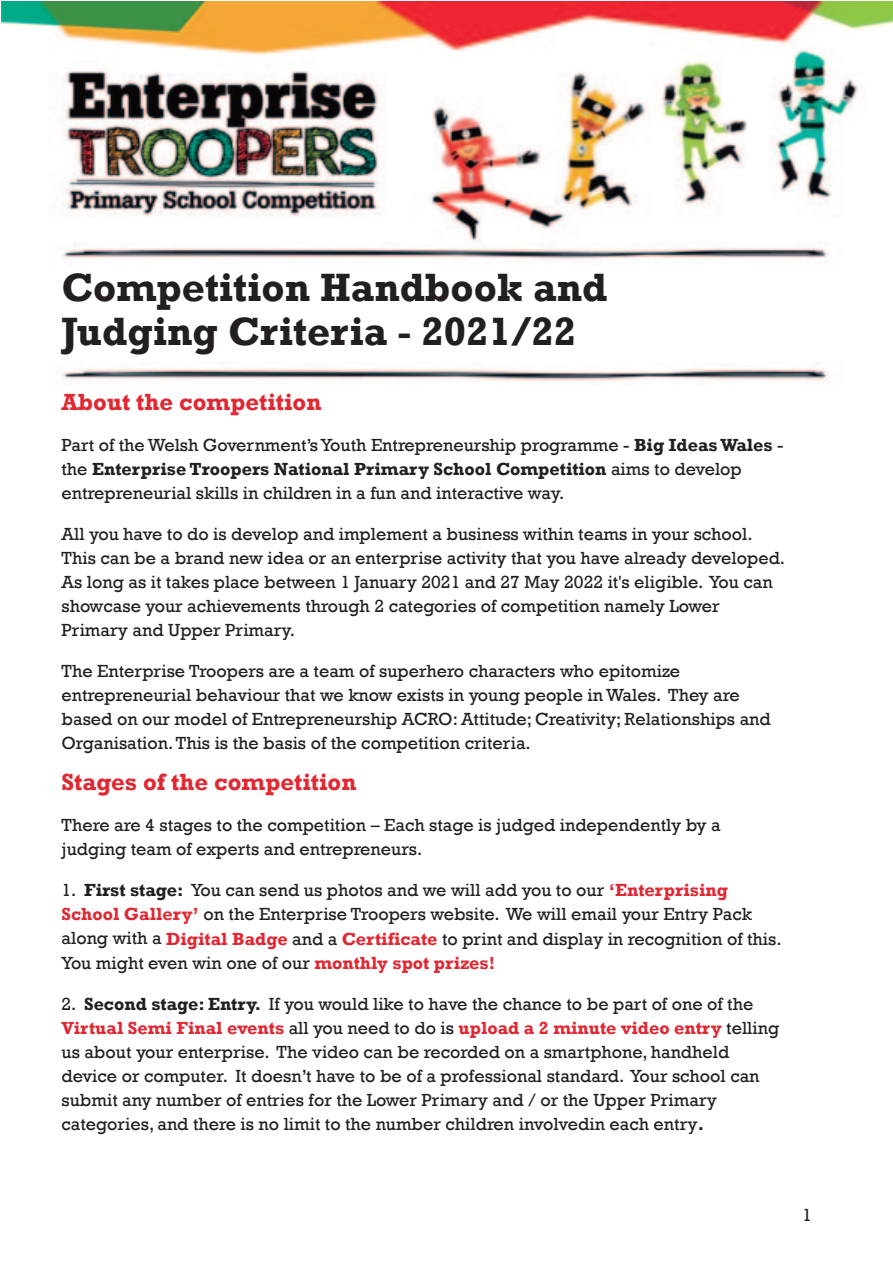
<style>
.page{position:relative;width:893px;height:1263px;background:#fff}
.page>*{position:absolute;margin:0;border:0;box-sizing:border-box;transform-origin:0 0}
.t1{font:700 40.5px/43.5px "Rockwell";color:#231f20}
.t2{font:700 24px "Rockwell";color:#e02833}
.t3{font:18px/24px "Rockwell";color:#231f20}
.s1{font-weight:700}
.s2{font-weight:700;color:#e02833}
</style>
<div class="page">
<img style="left:2px;top:2px;width:891px;height:379px">
<p class="t1" style="left:62px;top:265px;width:547px">Competition Handbook and<br>Judging Criteria - 2021/22</p>
<p class="t2" style="left:62px;top:388px;width:261px">About the competition</p>
<p class="t3" style="left:62px;top:433px;width:724px">Part of the Welsh Government’s Youth Entrepreneurship programme - <span class="s1">Big Ideas Wales</span> - the <span class="s1">Enterprise Troopers National Primary School Competition</span> aims to develop entrepreneurial skills in children in a fun and interactive way.</p>
<p class="t3" style="left:62px;top:522px;width:725px">All you have to do is develop and implement a business within teams in your school.<br>This can be a brand new idea or an enterprise activity that you have already developed.<br>As long as it takes place between 1 January 2021 and 27 May 2022 it's eligible. You can showcase your achievements through 2 categories of competition namely Lower Primary and Upper Primary.</p>
<p class="t3" style="left:62px;top:659px;width:711px">The Enterprise Troopers are a team of superhero characters who epitomize entrepreneurial behaviour that we know exists in young people in Wales. They are based on our model of Entrepreneurship ACRO: Attitude; Creativity; Relationships and Organisation. This is the basis of the competition criteria.</p>
<p class="t2" style="left:62px;top:768px;width:296px">Stages of the competition</p>
<p class="t3" style="left:62px;top:813px;width:661px">There are 4 stages to the competition – Each stage is judged independently by a judging team of experts and entrepreneurs.</p>
<p class="t3" style="left:62px;top:878px;width:722px">1. <span class="s1">First stage:</span> You can send us photos and we will add you to our <span class="s2">‘Enterprising School Gallery’</span> on the Enterprise Troopers website. We will email your Entry Pack along with a <span class="s2">Digital Badge</span> and a <span class="s2">Certificate</span> to print and display in recognition of this.<br>You might even win one of our <span class="s2">monthly spot prizes!</span></p>
<p class="t3" style="left:62px;top:991px;width:719px">2. <span class="s1">Second stage: Entry.</span> If you would like to have the chance to be part of one of the <span class="s2">Virtual Semi Final events</span> all you need to do is <span class="s2">upload a 2 minute video entry</span> telling us about your enterprise. The video can be recorded on a smartphone, handheld device or computer. It doesn’t have to be of a professional standard. Your school can submit any number of entries for the Lower Primary and / or the Upper Primary categories, and there is no limit to the number children involvedin each entry<span class="s1">.</span></p>
<p class="t3" style="left:802px;top:1203px;width:11px">1</p>
</div>
